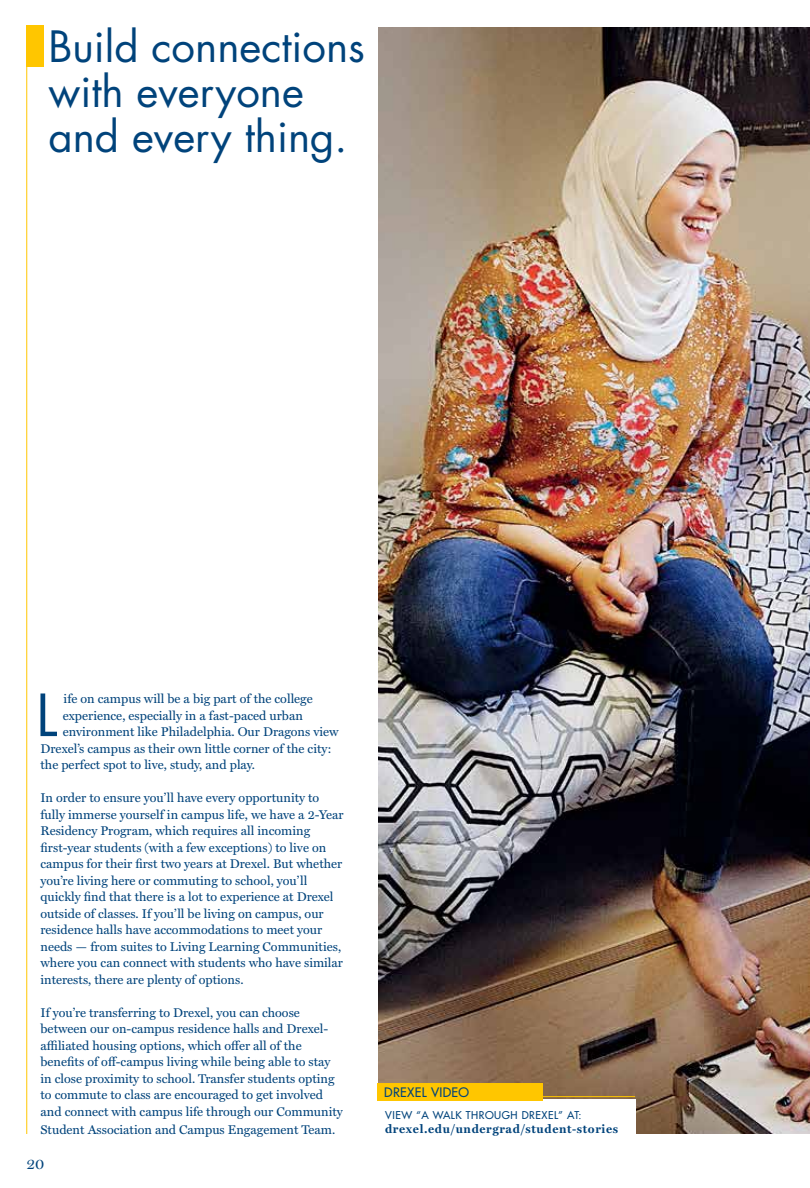
<style>
.page{position:relative;width:810px;height:1188px;background:#fff}
.page>*{position:absolute;margin:0;border:0;box-sizing:border-box;transform-origin:0 0}
.t1{font:56.55px "Futura Std";color:#00437b}
.t2{font:42px/45px "Futura Std";color:#00437b}
.t3{font:15px "Miller Display";color:#00437b}
.t4{font:12.75px/16.5px "Miller Text";color:#00437b}
.t5{font:500 12.75px "Futura Std";letter-spacing:.025em;color:#00437b}
.t6{font:700 12px "Miller Text";letter-spacing:.05em;color:#00437b}
.t7{font:500 10.5px "Futura Std";letter-spacing:.05em;color:#00437b}
</style>
<div class="page">
<img style="left:378px;top:27px;width:432px;height:1107px">
<hr style="left:26px;top:28px;width:1px;height:1106px;background:#ffc600">
<div style="left:376px;top:1099px;width:260px;height:57px;background:#fff"></div>
<div style="left:377px;top:1083px;width:166px;height:18px;background:#ffc600"></div>
<hr style="left:379px;top:1096px;width:256px;height:1px;background:#ffc600">
<div style="left:27px;top:25px;width:17px;height:42px;background:#ffc600"></div>
<h2 class="t2" style="left:49px;top:25px;width:318px">Build connections with everyone and every thing.</h2>
<h1 class="t1" style="left:36px;top:679px;width:23px">L</h1>
<p class="t4" style="left:64px;top:691px;width:251px">ife on campus will be a big part of the college</p>
<p class="t4" style="left:63px;top:707px;width:242px">experience, especially in a fast-paced urban</p>
<p class="t4" style="left:63px;top:724px;width:277px">environment like Philadelphia. Our Dragons view</p>
<p class="t4" style="left:41px;top:740px;width:293px">Drexel’s campus as their own little corner of the city:</p>
<p class="t4" style="left:41px;top:757px;width:216px">the perfect spot to live, study, and play.</p>
<p class="t4" style="left:41px;top:790px;width:305px">In order to ensure you’ll have every opportunity to fully immerse yourself in campus life, we have a 2-Year Residency Program, which requires all incoming first-year students (with a few exceptions) to live on campus for their first two years at Drexel. But whether you’re living here or commuting to school, you’ll quickly find that there is a lot to experience at Drexel outside of classes. If you’ll be living on campus, our residence halls have accommodations to meet your needs — from suites to Living Learning Communities, where you can connect with students who have similar interests, there are plenty of options.</p>
<p class="t4" style="left:41px;top:1004px;width:304px">If you’re transferring to Drexel, you can choose between our on-campus residence halls and Drexel&shy;affiliated housing options, which offer all of the benefits of off-campus living while being able to stay in close proximity to school. Transfer students opting to commute to class are encouraged to get involved and connect with campus life through our Community</p>
<p class="t4" style="left:41px;top:1121px;width:296px">Student Association and Campus Engagement Team.</p>
<p class="t3" style="left:26px;top:1155px;width:19px">20</p>
<p class="t5" style="left:384px;top:1084px;width:86px">DREXEL VIDEO</p>
<p class="t7" style="left:385px;top:1109px;width:198px">VIEW “A WALK THROUGH DREXEL” AT:</p>
<p class="t6" style="left:385px;top:1122px;width:234px">drexel.edu/undergrad/student-stories</p>
</div>
